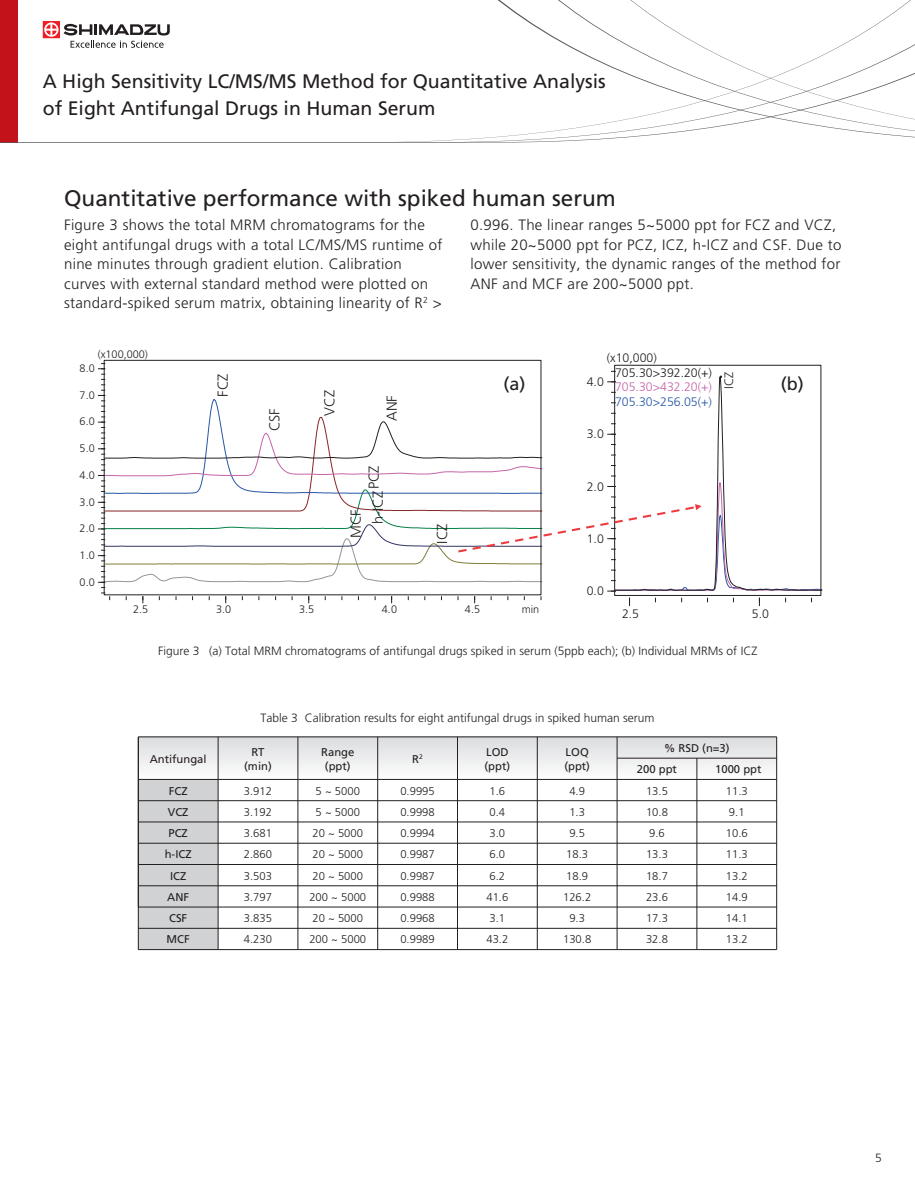
<style>
.page{position:relative;width:915px;height:1191px;background:#fff}
.page>*{position:absolute;margin:0;border:0;box-sizing:border-box;transform-origin:0 0}
.t1{font:22.5px "Frutiger LT Std";color:#231f20}
.t2{font:19.5px/27px "Frutiger LT Std";color:#231f20}
.t3{font:18px "Frutiger LT Std";color:#231f20}
.t4{font:300 15px/19.5px "Frutiger LT Std";letter-spacing:.02em;color:#231f20}
.t5{font:300 14.4px "Frutiger LT Std";color:#231f20}
.t6{font:300 12.3px "Frutiger LT Std";color:#231f20}
.t7{font:300 12.3px "Frutiger LT Std";color:#2657a6}
.t8{font:300 12.3px "Frutiger LT Std";color:#c465a8}
.t9{font:300 12px "Frutiger LT Std";color:#231f20}
.t10{font:300 11.25px/21.3px "Frutiger LT Std";color:#231f20}
.t11{font:11.25px/21.3px "Frutiger LT Std";color:#231f20;text-align:center}
.t12{font:300 10.95px "Frutiger LT Std";color:#231f20}
.t13{font:6.6px "Frutiger LT Std";color:#231f20}
</style>
<div class="page">
<svg style="left:0;top:0;width:372px;height:143px"></svg>
<svg style="left:505px;top:0;width:409px;height:143px"></svg>
<svg style="left:43px;top:21px;width:127px;height:27px"></svg>
<div style="left:138px;top:737px;width:638px;height:42px;background:linear-gradient(to bottom,#dadbdd,#fbfbfb)"></div>
<div style="left:138px;top:779px;width:80px;height:170px;background:#d1d2d4"></div>
<hr style="left:138px;top:800px;width:638px;height:1px;background:#231f20">
<hr style="left:138px;top:779px;width:638px;height:1px;background:#231f20">
<hr style="left:138px;top:821px;width:638px;height:1px;background:#231f20">
<hr style="left:138px;top:843px;width:638px;height:1px;background:#231f20">
<hr style="left:138px;top:864px;width:638px;height:1px;background:#231f20">
<hr style="left:138px;top:736px;width:638px;height:1px;background:#231f20">
<hr style="left:617px;top:758px;width:159px;height:1px;background:#231f20">
<hr style="left:138px;top:885px;width:638px;height:1px;background:#231f20">
<hr style="left:138px;top:906px;width:638px;height:1px;background:#231f20">
<hr style="left:138px;top:928px;width:638px;height:1px;background:#231f20">
<hr style="left:138px;top:949px;width:638px;height:1px;background:#231f20">
<hr style="left:457px;top:737px;width:1px;height:212px;background:#231f20">
<hr style="left:377px;top:737px;width:1px;height:212px;background:#231f20">
<hr style="left:297px;top:737px;width:1px;height:212px;background:#231f20">
<hr style="left:138px;top:737px;width:1px;height:212px;background:#231f20">
<hr style="left:537px;top:737px;width:1px;height:212px;background:#231f20">
<hr style="left:218px;top:737px;width:1px;height:212px;background:#231f20">
<svg style="left:98px;top:363px;width:725px;height:242px"></svg>
<hr style="left:616px;top:737px;width:1px;height:212px;background:#231f20">
<hr style="left:696px;top:758px;width:1px;height:191px;background:#231f20">
<hr style="left:776px;top:737px;width:1px;height:212px;background:#231f20">
<h2 class="t2" style="left:43px;top:67px;width:564px">A High Sensitivity LC/MS/MS Method for Quantitative Analysis of Eight Antifungal Drugs in Human Serum</h2>
<h1 class="t1" style="left:64px;top:185px;width:553px">Quantitative performance with spiked human serum</h1>
<p class="t4" style="left:64px;top:215px;width:380px">Figure 3 shows the total MRM chromatograms for the eight antifungal drugs with a total LC/MS/MS runtime of nine minutes through gradient elution. Calibration curves with external standard method were plotted on standard-spiked serum matrix, obtaining linearity of R<sup>2</sup> &gt;</p>
<p class="t4" style="left:470px;top:215px;width:372px">0.996. The linear ranges 5~5000 ppt for FCZ and VCZ, while 20~5000 ppt for PCZ, ICZ, h-ICZ and CSF. Due to lower sensitivity, the dynamic ranges of the method for ANF and MCF are 200~5000 ppt.</p>
<p class="t12" style="left:98px;top:348px;width:52px">(x100,000)</p>
<p class="t12" style="left:80px;top:362px;width:17px">8.0</p>
<p class="t12" style="left:80px;top:389px;width:17px">7.0</p>
<p class="t12" style="left:80px;top:415px;width:17px">6.0</p>
<p class="t12" style="left:80px;top:442px;width:17px">5.0</p>
<p class="t12" style="left:80px;top:469px;width:17px">4.0</p>
<p class="t12" style="left:80px;top:495px;width:17px">3.0</p>
<p class="t12" style="left:80px;top:522px;width:17px">2.0</p>
<p class="t12" style="left:80px;top:549px;width:17px">1.0</p>
<p class="t12" style="left:80px;top:575px;width:17px">0.0</p>
<p class="t5" style="left:214px;top:397px;width:25px;rotate:-90deg">FCZ</p>
<p class="t5" style="left:266px;top:431px;width:25px;rotate:-90deg">CSF</p>
<p class="t5" style="left:321px;top:416px;width:27px;rotate:-90deg">VCZ</p>
<p class="t5" style="left:383px;top:421px;width:27px;rotate:-90deg">ANF</p>
<p class="t5" style="left:369px;top:524px;width:60px;rotate:-90deg">h-ICZPCZ</p>
<p class="t5" style="left:347px;top:538px;width:30px;rotate:-90deg">MCF</p>
<p class="t5" style="left:434px;top:543px;width:22px;rotate:-90deg">ICZ</p>
<p class="t6" style="left:606px;top:351px;width:51px">(x10,000)</p>
<p class="t7" style="left:615px;top:395px;width:98px">705.30&gt;256.05(+)</p>
<p class="t6" style="left:615px;top:366px;width:98px">705.30&gt;392.20(+)</p>
<p class="t3" style="left:503px;top:373px;width:23px">(a)</p>
<p class="t6" style="left:721px;top:389px;width:19px;rotate:-90deg">ICZ</p>
<p class="t3" style="left:780px;top:373px;width:24px">(b)</p>
<p class="t6" style="left:586px;top:375px;width:19px">4.0</p>
<p class="t8" style="left:615px;top:380px;width:98px">705.30&gt;432.20(+)</p>
<p class="t6" style="left:586px;top:427px;width:19px">3.0</p>
<p class="t6" style="left:586px;top:479px;width:19px">2.0</p>
<p class="t6" style="left:586px;top:531px;width:19px">1.0</p>
<p class="t6" style="left:586px;top:584px;width:19px">0.0</p>
<p class="t12" style="left:133px;top:603px;width:17px">2.5</p>
<p class="t12" style="left:216px;top:603px;width:17px">3.0</p>
<p class="t12" style="left:299px;top:603px;width:17px">3.5</p>
<p class="t12" style="left:382px;top:603px;width:17px">4.0</p>
<p class="t12" style="left:465px;top:603px;width:17px">4.5</p>
<p class="t12" style="left:521px;top:603px;width:19px">min</p>
<p class="t6" style="left:621px;top:607px;width:19px">2.5</p>
<p class="t6" style="left:751px;top:607px;width:19px">5.0</p>
<p class="t9" style="left:158px;top:644px;width:600px">Figure 3 (a) Total MRM chromatograms of antifungal drugs spiked in serum (5ppb each); (b) Individual MRMs of ICZ</p>
<p class="t9" style="left:260px;top:711px;width:395px">Table 3 Calibration results for eight antifungal drugs in spiked human serum</p>
<p class="t11" style="left:244px;top:745px;width:29px;line-height:14.2px">RT (min)</p>
<p class="t11" style="left:321px;top:745px;width:35px;line-height:14.2px">Range (ppt)</p>
<p class="t11" style="left:150px;top:748px;width:58px">Antifungal</p>
<p class="t13" style="left:419px;top:752px;width:5px">2</p>
<p class="t11" style="left:165px;top:780px;width:28px">FCZ<br>VCZ<br>PCZ h-ICZ<br>ICZ<br>ANF<br>CSF<br>MCF</p>
<p class="t11" style="left:412px;top:748px;width:8px">R</p>
<p class="t10" style="left:400px;top:780px;width:36px;text-align:justify">0.9995<br>0.9998<br>0.9994<br>0.9987<br>0.9987<br>0.9988<br>0.9968<br>0.9989</p>
<p class="t10" style="left:244px;top:780px;width:30px;text-align:justify">3.912<br>3.192<br>3.681<br>2.860<br>3.503<br>3.797<br>3.835<br>4.230</p>
<p class="t10" style="left:309px;top:780px;width:58px;text-align:center">5 ~ 5000<br>5 ~ 5000<br>20 ~ 5000<br>20 ~ 5000<br>20 ~ 5000<br>200 ~ 5000<br>20 ~ 5000<br>200 ~ 5000</p>
<p class="t11" style="left:484px;top:745px;width:27px;line-height:14.2px;text-align:left">LOD (ppt)</p>
<p class="t10" style="left:486px;top:780px;width:23px">1.6<br>0.4<br>3.0<br>6.0<br>6.2<br>41.6<br>3.1<br>43.2</p>
<p class="t11" style="left:564px;top:745px;width:27px;line-height:14.2px;text-align:left">LOQ (ppt)</p>
<p class="t10" style="left:563px;top:780px;width:30px;text-align:center">4.9<br>1.3<br>9.5<br>18.3<br>18.9<br>126.2<br>9.3<br>130.8</p>
<p class="t11" style="left:663px;top:737px;width:67px">% RSD (n=3)</p>
<p class="t11" style="left:636px;top:758px;width:42px">200 ppt</p>
<p class="t10" style="left:645px;top:780px;width:23px">13.5<br>10.8<br>9.6<br>13.3<br>18.7<br>23.6<br>17.3<br>32.8</p>
<p class="t11" style="left:715px;top:758px;width:48px">1000 ppt</p>
<p class="t10" style="left:725px;top:780px;width:23px">11.3<br>9.1<br>10.6<br>11.3<br>13.2<br>14.9<br>14.1<br>13.2</p>
<p class="t9" style="left:874px;top:1151px;width:8px">5</p>
</div>
